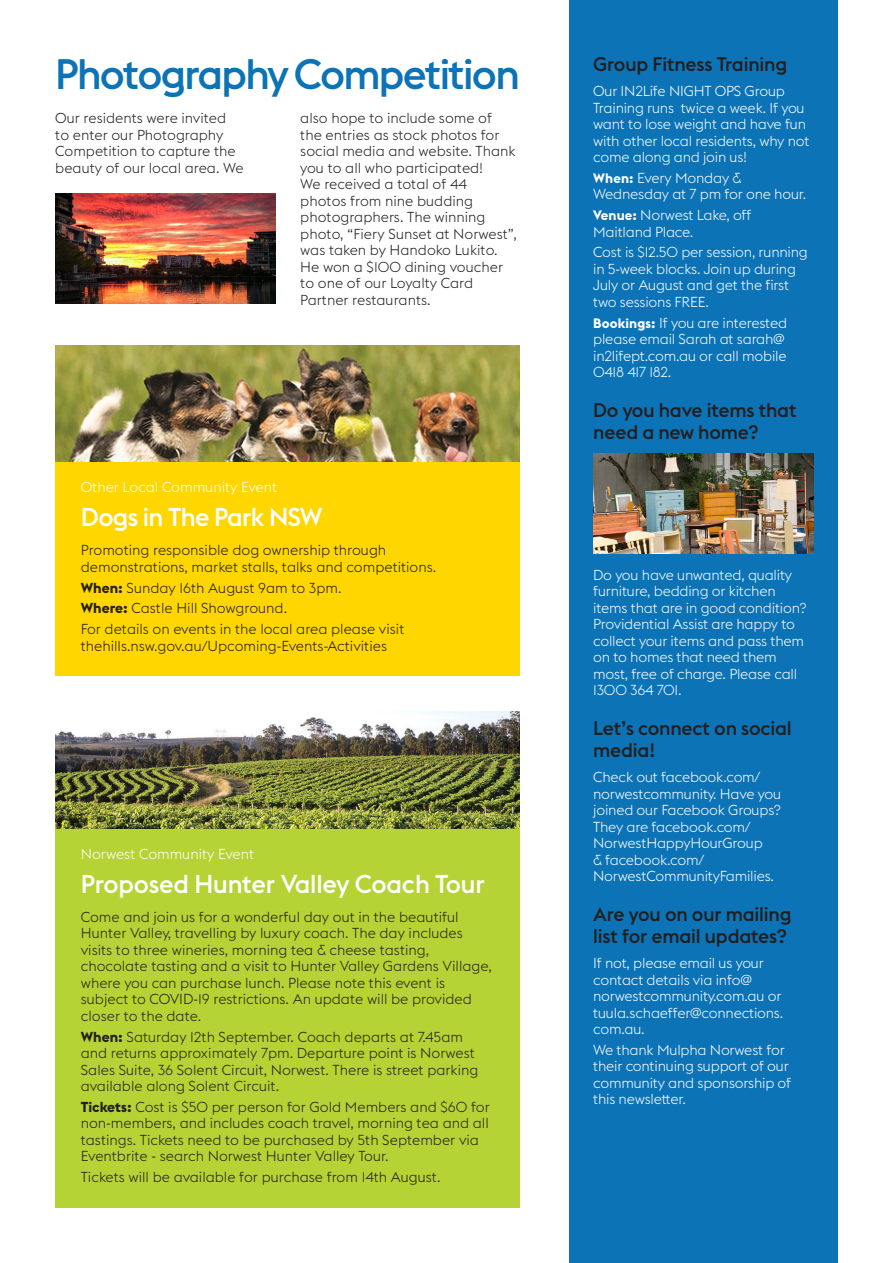
<style>
.page{position:relative;width:893px;height:1263px;background:#fff}
.page>*{position:absolute;margin:0;border:0;box-sizing:border-box;transform-origin:0 0}
.Body{font:500 42px "Euclid Flex No 2";letter-spacing:-.04em;color:#0c73b6}
.Body-2{font:500 25.5px "Euclid Flex No 2";letter-spacing:-.01em;color:#fff}
.Body-3{font:500 19.5px/22.5px "Euclid Flex No 2";letter-spacing:-.01em;color:#231f20}
.Bullets{font:300 14.25px/16.5px "Euclid Flex No 2";letter-spacing:-.015em;color:#fff}
.Bullets-2{font:300 14.25px/16.5px "Euclid Flex No 2";color:#231f20}
.Body-4{font:300 14.25px/16.5px "Euclid Flex No 2";color:#231f20}
.s1{font-weight:700}
.s2{font-weight:700;font-size:13.5px}
</style>
<div class="page">
<div style="left:569px;top:0;width:269px;height:1263px;background:#0c73b6"></div>
<div style="left:55px;top:345px;width:465px;height:331px;background:#ffd600"></div>
<img style="left:55px;top:345px;width:465px;height:116px">
<div style="left:55px;top:712px;width:465px;height:496px;background:#b5d334"></div>
<img style="left:55px;top:712px;width:465px;height:116px">
<img style="left:593px;top:454px;width:220px;height:100px">
<img style="left:56px;top:194px;width:219px;height:109px">
<p class="Body" style="left:55px;top:50px;width:466px">Photography Competition</p>
<p class="Body-4" style="left:55px;top:110px;width:190px">Our residents were invited to enter our Photography<br>Competition to capture the beauty of our local area. We</p>
<p class="Body-4" style="left:300px;top:110px;width:218px">also hope to include some of the entries as stock photos for social media and website. Thank you to all who participated!<br>We received a total of 44<br>photos from nine budding photographers. The winning photo, “Fiery Sunset at Norwest”, was taken by Handoko Lukito.<br>He won a $100 dining voucher to one of our Loyalty Card<br>Partner restaurants.</p>
<p class="Bullets" style="left:81px;top:479px;width:198px">Other Local Community Event</p>
<p class="Body-2" style="left:81px;top:502px;width:243px">Dogs in The Park NSW</p>
<p class="Bullets-2" style="left:81px;top:542px;width:357px">Promoting responsible dog ownership through demonstrations, market stalls, talks and competitions.</p>
<p class="Bullets-2" style="left:81px;top:579px;width:262px"><span class="s1">When:</span> Sunday 16th August 9am to 3pm.</p>
<p class="Bullets-2" style="left:81px;top:600px;width:208px"><span class="s1">Where:</span> Castle Hill Showground.</p>
<p class="Bullets-2" style="left:81px;top:621px;width:325px">For details on events in the local area please visit thehills.nsw.gov.au/Upcoming-Events-Activities</p>
<p class="Bullets" style="left:81px;top:845px;width:175px">Norwest Community Event</p>
<p class="Body-2" style="left:81px;top:869px;width:406px">Proposed Hunter Valley Coach Tour</p>
<p class="Bullets-2" style="left:81px;top:909px;width:413px">Come and join us for a wonderful day out in the beautiful Hunter Valley, travelling by luxury coach. The day includes visits to three wineries, morning tea &amp; cheese tasting, chocolate tasting and a visit to Hunter Valley Gardens Village, where you can purchase lunch. Please note this event is subject to COVID-19 restrictions. An update will be provided closer to the date.</p>
<p class="Bullets-2" style="left:81px;top:1028px;width:399px"><span class="s1">When:</span> Saturday 12th September. Coach departs at 7.45am and returns approximately 7pm. Departure point is Norwest Sales Suite, 36 Solent Circuit, Norwest. There is street parking available along Solent Circuit.</p>
<p class="Bullets-2" style="left:81px;top:1099px;width:411px"><span class="s1">Tickets:</span> Cost is $50 per person for Gold Members and $60 for non-members, and includes coach travel, morning tea and all tastings. Tickets need to be purchased by 5th September via Eventbrite - search Norwest Hunter Valley Tour.</p>
<p class="Bullets-2" style="left:81px;top:1169px;width:361px">Tickets will be available for purchase from 14th August.</p>
<p class="Body-3" style="left:593px;top:53px;width:195px">Group Fitness Training</p>
<p class="Bullets" style="left:593px;top:83px;width:218px">Our IN2Life NIGHT OPS Group<br>Training runs twice a week. If you want to lose weight and have fun with other local residents, why not come along and join us!</p>
<p class="Bullets" style="left:593px;top:170px;width:214px"><span class="s2">When:</span> Every Monday &amp;<br>Wednesday at 7 pm for one hour.</p>
<p class="Bullets" style="left:593px;top:207px;width:160px"><span class="s2">Venue:</span> Norwest Lake, off<br>Maitland Place.</p>
<p class="Bullets" style="left:593px;top:244px;width:216px">Cost is $12.50 per session, running in 5-week blocks. Join up during<br>July or August and get the first two sessions FREE.</p>
<p class="Bullets" style="left:593px;top:314px;width:196px"><span class="s2">Bookings:</span> If you are interested please email Sarah at sarah@ in2lifept.com.au or call mobile<br>0418 417 182.</p>
<p class="Body-3" style="left:593px;top:399px;width:205px">Do you have items that need a new home?</p>
<p class="Bullets" style="left:593px;top:566px;width:215px">Do you have unwanted, quality furniture, bedding or kitchen items that are in good condition?<br>Providential Assist are happy to collect your items and pass them on to homes that need them most, free of charge. Please call<br>1300 364 701.</p>
<p class="Body-3" style="left:593px;top:717px;width:200px">Let’s connect on social media!</p>
<p class="Bullets" style="left:593px;top:769px;width:189px">Check out facebook.com/ norwestcommunity. Have you joined our Facebook Groups?<br>They are facebook.com/<br>NorwestHappyHourGroup<br>&amp; facebook.com/<br>NorwestCommunityFamilies.</p>
<p class="Body-3" style="left:593px;top:903px;width:200px">Are you on our mailing list for email updates?</p>
<p class="Bullets" style="left:593px;top:955px;width:192px">If not, please email us your contact details via info@ norwestcommunity.com.au or tuula.schaeffer@connections. com.au.</p>
<p class="Bullets" style="left:593px;top:1042px;width:200px">We thank Mulpha Norwest for their continuing support of our community and sponsorship of this newsletter.</p>
</div>
